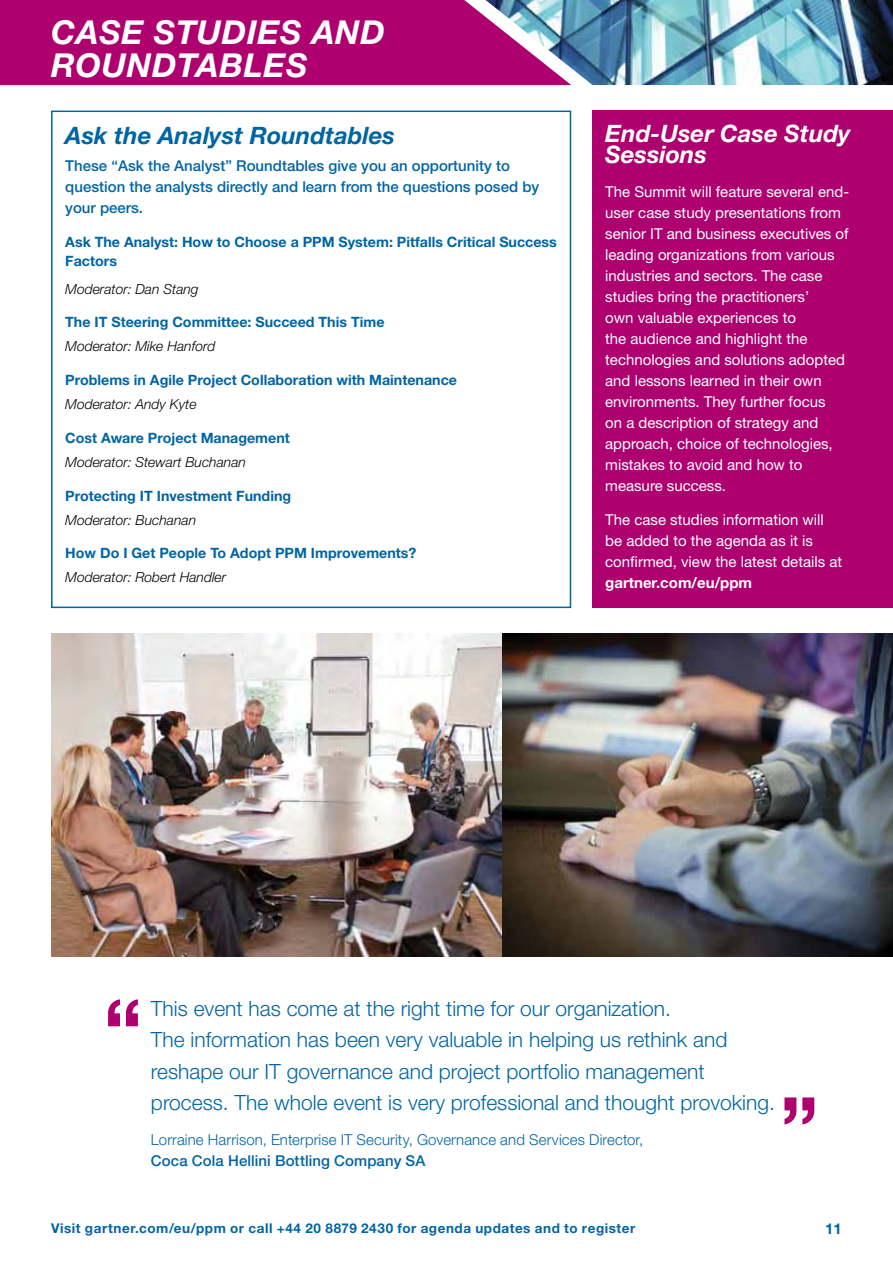
<style>
.page{position:relative;width:893px;height:1263px;background:#fff}
.page>*{position:absolute;margin:0;border:0;box-sizing:border-box;transform-origin:0 0}
.t1{font:italic 700 33px/33px "Helvetica Neue";letter-spacing:.02em;color:#fff}
.t2{font:italic 700 24px/21px "Helvetica Neue";color:#fff}
.t3{font:italic 700 24px "Helvetica Neue";color:#0065a4}
.t4{font:300 21px/31.5px "Helvetica Neue LT";color:#0065a4}
.t5{font:15px/21px "Helvetica Neue LT";color:#fff}
.t6{font:500 15px/21px "Helvetica Neue LT";color:#0065a4}
.t7{font:300 15px "Helvetica Neue LT";letter-spacing:.005em;color:#0065a4}
.t8{font:700 15px "Helvetica Neue LT";color:#fff}
.t9{font:700 15px "Helvetica Neue LT";color:#0065a4}
.t10{font:700 14.25px/18.8px "Helvetica Neue LT";color:#0065a4}
.t11{font:italic 300 13.8px "Helvetica Neue LT";color:#000}
.t12{font:700 13.5px "Helvetica Neue LT";letter-spacing:.04em;color:#0065a4}
</style>
<div class="page">
<img style="left:571px;top:0;width:322px;height:85px">
<svg style="left:0;top:0;width:571px;height:85px;background:#ad1277"></svg>
<div style="left:51px;top:111px;width:520px;height:497px;border:2px solid #0065a4"></div>
<div style="left:592px;top:111px;width:301px;height:497px;background:#ae006e"></div>
<img style="left:51px;top:634px;width:842px;height:323px">
<svg style="left:108px;top:999px;width:30px;height:27px"></svg>
<svg style="left:784px;top:1097px;width:31px;height:27px"></svg>
<h1 class="t1" style="left:51px;top:15px;width:335px">Case Studies and<br>Roundtables</h1>
<h2 class="t3" style="left:65px;top:120px;width:331px">Ask the Analyst Roundtables</h2>
<p class="t6" style="left:65px;top:155px;width:476px">These “Ask the Analyst” Roundtables give you an opportunity to question the analysts directly and learn from the questions posed by your peers.</p>
<p class="t10" style="left:65px;top:232px;width:493px">Ask The Analyst: How to Choose a PPM System: Pitfalls Critical Success<br>Factors</p>
<p class="t11" style="left:65px;top:280px;width:135px">Moderator: Dan Stang</p>
<p class="t10" style="left:65px;top:313px;width:321px">The IT Steering Committee: Succeed This Time</p>
<p class="t11" style="left:65px;top:338px;width:152px">Moderator: Mike Hanford</p>
<p class="t10" style="left:65px;top:370px;width:393px">Problems in Agile Project Collaboration with Maintenance</p>
<p class="t11" style="left:65px;top:396px;width:133px">Moderator: Andy Kyte</p>
<p class="t10" style="left:65px;top:428px;width:226px">Cost Aware Project Management</p>
<p class="t11" style="left:65px;top:454px;width:182px">Moderator: Stewart Buchanan</p>
<p class="t10" style="left:65px;top:486px;width:227px">Protecting IT Investment Funding</p>
<p class="t11" style="left:65px;top:511px;width:132px">Moderator: Buchanan</p>
<p class="t10" style="left:65px;top:544px;width:353px">How Do I Get People To Adopt PPM Improvements?</p>
<p class="t11" style="left:65px;top:569px;width:162px">Moderator: Robert Handler</p>
<h2 class="t2" style="left:605px;top:122px;width:247px">End-User Case Study<br>Sessions</h2>
<p class="t5" style="left:605px;top:181px;width:245px">The Summit will feature several end&shy;user case study presentations from senior IT and business executives of leading organizations from various industries and sectors. The case studies bring the practitioners’<br>own valuable experiences to<br>the audience and highlight the technologies and solutions adopted and lessons learned in their own environments. They further focus<br>on a description of strategy and approach, choice of technologies, mistakes to avoid and how to measure success.</p>
<p class="t5" style="left:605px;top:509px;width:238px">The case studies information will be added to the agenda as it is confirmed, view the latest details at</p>
<p class="t8" style="left:605px;top:573px;width:148px">gartner.com/eu/ppm</p>
<p class="t4" style="left:151px;top:992px;width:625px">This event has come at the right time for our organization.<br>The information has been very valuable in helping us rethink and reshape our IT governance and project portfolio management process. The whole event is very professional and thought provoking.</p>
<p class="t7" style="left:151px;top:1130px;width:494px">Lorraine Harrison, Enterprise IT Security, Governance and Services Director,</p>
<p class="t6" style="left:151px;top:1150px;width:276px">Coca Cola Hellini Bottling Company SA</p>
<p class="t12" style="left:51px;top:1220px;width:586px">Visit gartner.com/eu/ppm or call +44 20 8879 2430 for agenda updates and to register</p>
<p class="t9" style="left:825px;top:1220px;width:18px">11</p>
</div>
